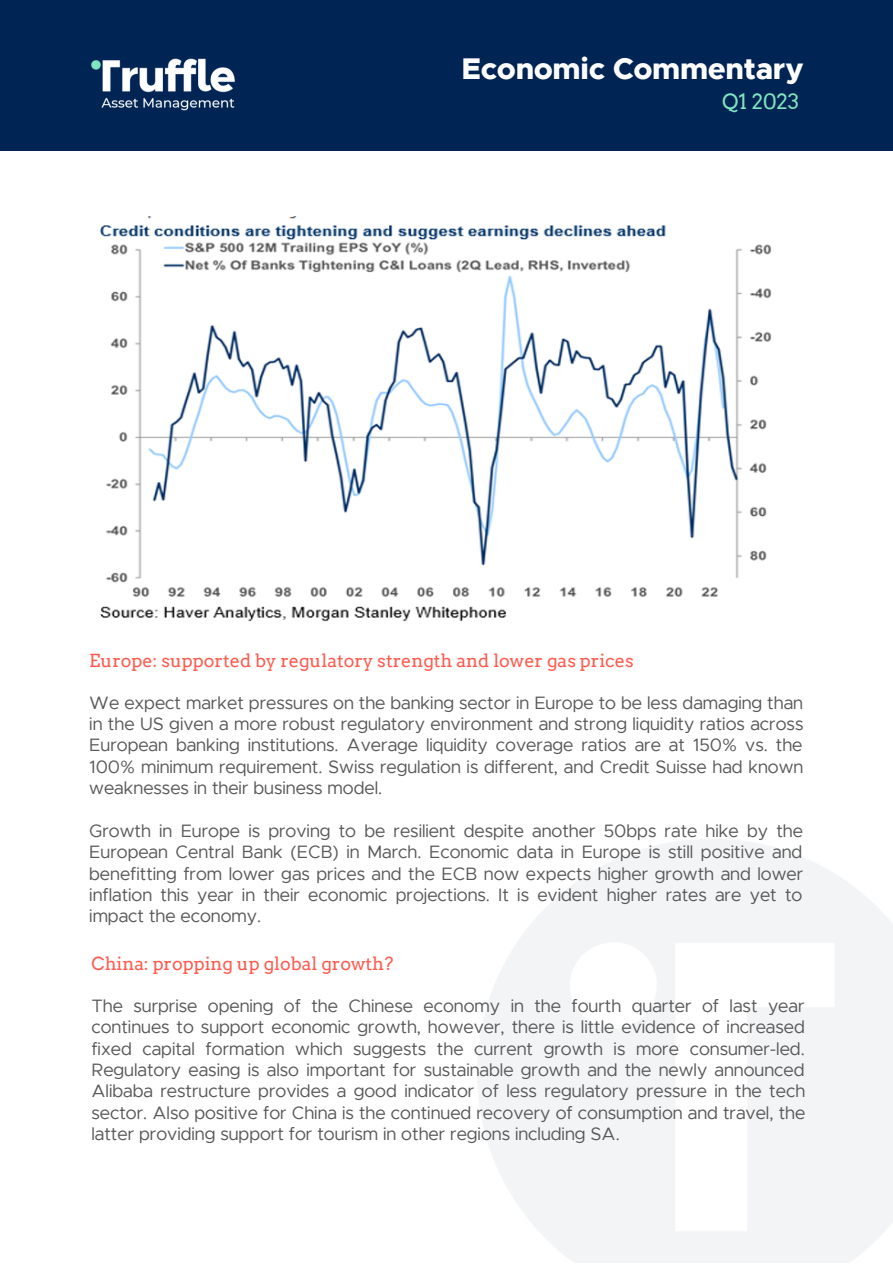
<style>
.page{position:relative;width:893px;height:1264px;background:#fff}
.page>*{position:absolute;margin:0;border:0;box-sizing:border-box;transform-origin:0 0}
.t1{font:800 30px "Metropolis";color:#fff}
.t2{font:21px "Arvo";color:#80e5c1}
.t3{font:18px/21.3px "Metropolis";color:#595959;text-align:justify}
.t4{font:18px "Arvo";color:#ff5a4d}
</style>
<div class="page">
<div style="left:0;top:0;width:892px;height:151px;background:#002453"></div>
<img style="left:91px;top:58px;width:144px;height:53px">
<img style="left:99px;top:217px;width:673px;height:405px">
<h1 class="t1" style="left:461px;top:55px;width:343px">Economic Commentary</h1>
<p class="t2" style="left:722px;top:88px;width:79px">Q1 2023</p>
<p class="t4" style="left:89px;top:649px;width:546px">Europe: supported by regulatory strength and lower gas prices</p>
<p class="t3" style="left:89px;top:692px;width:715px">We expect market pressures on the banking sector in Europe to be less damaging than in the US given a more robust regulatory environment and strong liquidity ratios across European banking institutions. Average liquidity coverage ratios are at 150% vs. the 100% minimum requirement. Swiss regulation is different, and Credit Suisse had known weaknesses in their business model.</p>
<p class="t3" style="left:89px;top:820px;width:715px">Growth in Europe is proving to be resilient despite another 50bps rate hike by the European Central Bank (ECB) in March. Economic data in Europe is still positive and benefitting from lower gas prices and the ECB now expects higher growth and lower inflation this year in their economic projections. It is evident higher rates are yet to impact the economy.</p>
<p class="t4" style="left:91px;top:952px;width:303px">China: propping up global growth?</p>
<p class="t3" style="left:91px;top:996px;width:715px">The surprise opening of the Chinese economy in the fourth quarter of last year continues to support economic growth, however, there is little evidence of increased fixed capital formation which suggests the current growth is more consumer-led.<br>Regulatory easing is also important for sustainable growth and the newly announced Alibaba restructure provides a good indicator of less regulatory pressure in the tech sector. Also positive for China is the continued recovery of consumption and travel, the latter providing support for tourism in other regions including SA.</p>
</div>
